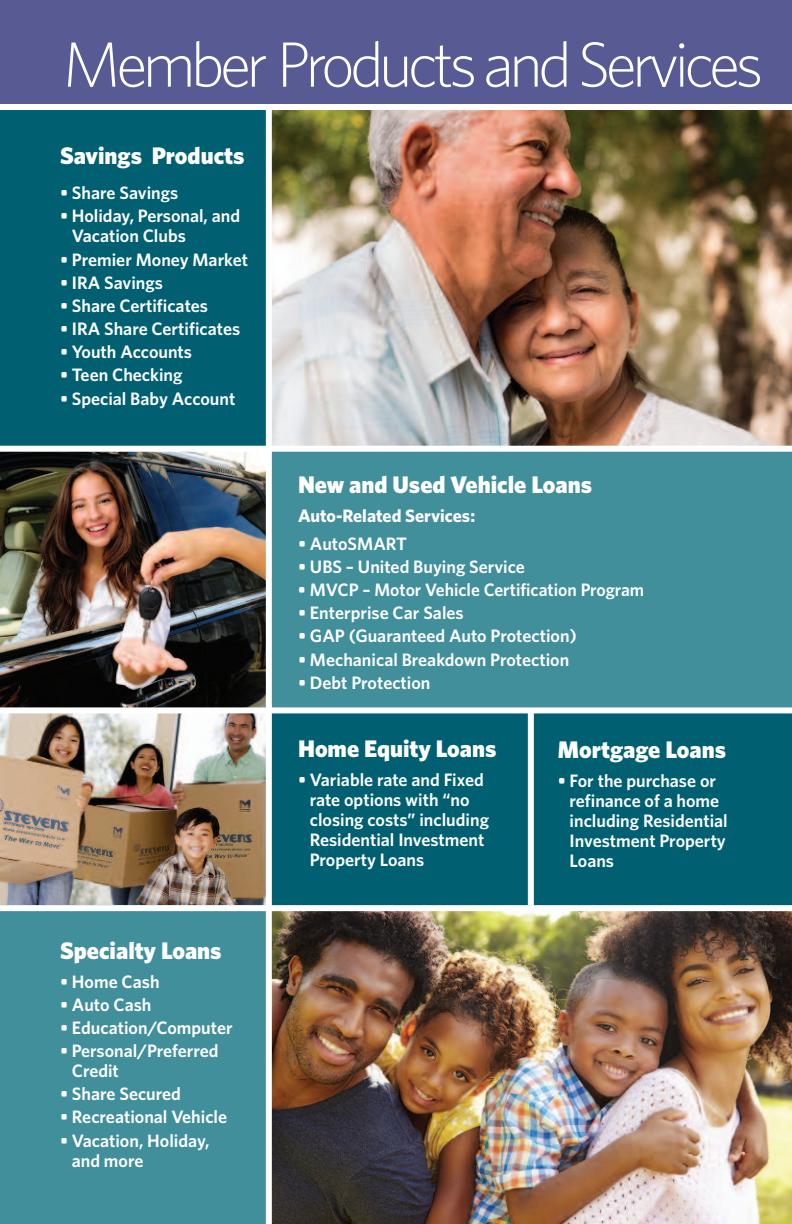
<style>
.page{position:relative;width:792px;height:1224px;background:#fff}
.page>*{position:absolute;margin:0;border:0;box-sizing:border-box;transform-origin:0 0}
.t1{font:300 64px "Whitney";letter-spacing:-.07em;color:#fff}
.t2{font:900 24px "Whitney";color:#fff}
.t3{font:600 18px/20px "Whitney";color:#fff}
.t4{font:700 18px "Whitney";color:#fff}
</style>
<div class="page">
<img style="left:0;top:713px;width:266px;height:192px">
<img style="left:272px;top:110px;width:520px;height:336px">
<img style="left:272px;top:911px;width:520px;height:313px">
<div style="left:269px;top:711px;width:523px;height:198px;background:#006071"></div>
<div style="left:0;top:906px;width:270px;height:318px;background:#428f9c"></div>
<div style="left:0;top:0;width:792px;height:109px;background:#585a94"></div>
<div style="left:269px;top:449px;width:523px;height:262px;background:#428f9c"></div>
<div style="left:0;top:107px;width:269px;height:342px;background:#006071"></div>
<div style="left:528px;top:711px;width:6px;height:194px;background:#fff"></div>
<div style="left:0;top:905px;width:792px;height:6px;background:#fff"></div>
<div style="left:0;top:104px;width:792px;height:6px;background:#fff"></div>
<img style="left:0;top:452px;width:266px;height:255px">
<div style="left:0;top:446px;width:792px;height:6px;background:#fff"></div>
<div style="left:266px;top:107px;width:6px;height:1117px;background:#fff"></div>
<div style="left:0;top:707px;width:792px;height:6px;background:#fff"></div>
<h1 class="t1" style="left:62px;top:27px;width:702px">Member Products and Services</h1>
<h2 class="t2" style="left:60px;top:142px;width:186px">Savings Products</h2>
<p class="t3" style="left:60px;top:183px;width:120px">• Share Savings</p>
<p class="t3" style="left:72px;top:206px;width:170px;text-indent:-12px">• Holiday, Personal, and<br>Vacation Clubs</p>
<p class="t3" style="left:60px;top:249px;width:190px">• Premier Money Market</p>
<p class="t3" style="left:60px;top:273px;width:105px">• IRA Savings</p>
<p class="t3" style="left:60px;top:296px;width:150px">• Share Certificates</p>
<p class="t3" style="left:60px;top:319px;width:182px">• IRA Share Certificates</p>
<p class="t3" style="left:60px;top:342px;width:134px">• Youth Accounts</p>
<p class="t3" style="left:60px;top:365px;width:124px">• Teen Checking</p>
<p class="t3" style="left:60px;top:388px;width:177px">• Special Baby Account</p>
<h2 class="t2" style="left:60px;top:936px;width:163px">Specialty Loans</h2>
<p class="t3" style="left:60px;top:971px;width:101px">• Home Cash</p>
<p class="t3" style="left:60px;top:994px;width:93px">• Auto Cash</p>
<p class="t3" style="left:60px;top:1018px;width:174px">• Education/Computer</p>
<p class="t3" style="left:72px;top:1041px;width:148px;text-indent:-12px">• Personal/Preferred<br>Credit</p>
<p class="t3" style="left:60px;top:1084px;width:122px">• Share Secured</p>
<p class="t3" style="left:60px;top:1107px;width:169px">• Recreational Vehicle</p>
<p class="t3" style="left:72px;top:1130px;width:139px;text-indent:-12px">• Vacation, Holiday, and more</p>
<h2 class="t2" style="left:298px;top:471px;width:296px">New and Used Vehicle Loans</h2>
<p class="t4" style="left:298px;top:506px;width:179px">Auto-Related Services:</p>
<p class="t3" style="left:298px;top:534px;width:111px">• AutoSMART</p>
<p class="t3" style="left:298px;top:557px;width:228px">• UBS – United Buying Service</p>
<p class="t3" style="left:298px;top:580px;width:348px">• MVCP – Motor Vehicle Certification Program</p>
<p class="t3" style="left:298px;top:603px;width:167px">• Enterprise Car Sales</p>
<p class="t3" style="left:298px;top:626px;width:280px">• GAP (Guaranteed Auto Protection)</p>
<p class="t3" style="left:298px;top:649px;width:273px">• Mechanical Breakdown Protection</p>
<p class="t3" style="left:298px;top:673px;width:134px">• Debt Protection</p>
<h2 class="t2" style="left:298px;top:735px;width:200px">Home Equity Loans</h2>
<p class="t3" style="left:310px;top:770px;width:181px;text-indent:-12px">• Variable rate and Fixed rate options with “no closing costs” including<br>Residential Investment<br>Property Loans</p>
<h2 class="t2" style="left:558px;top:735px;width:170px">Mortgage Loans</h2>
<p class="t3" style="left:570px;top:770px;width:160px;text-indent:-12px">• For the purchase or refinance of a home including Residential<br>Investment Property<br>Loans</p>
</div>
